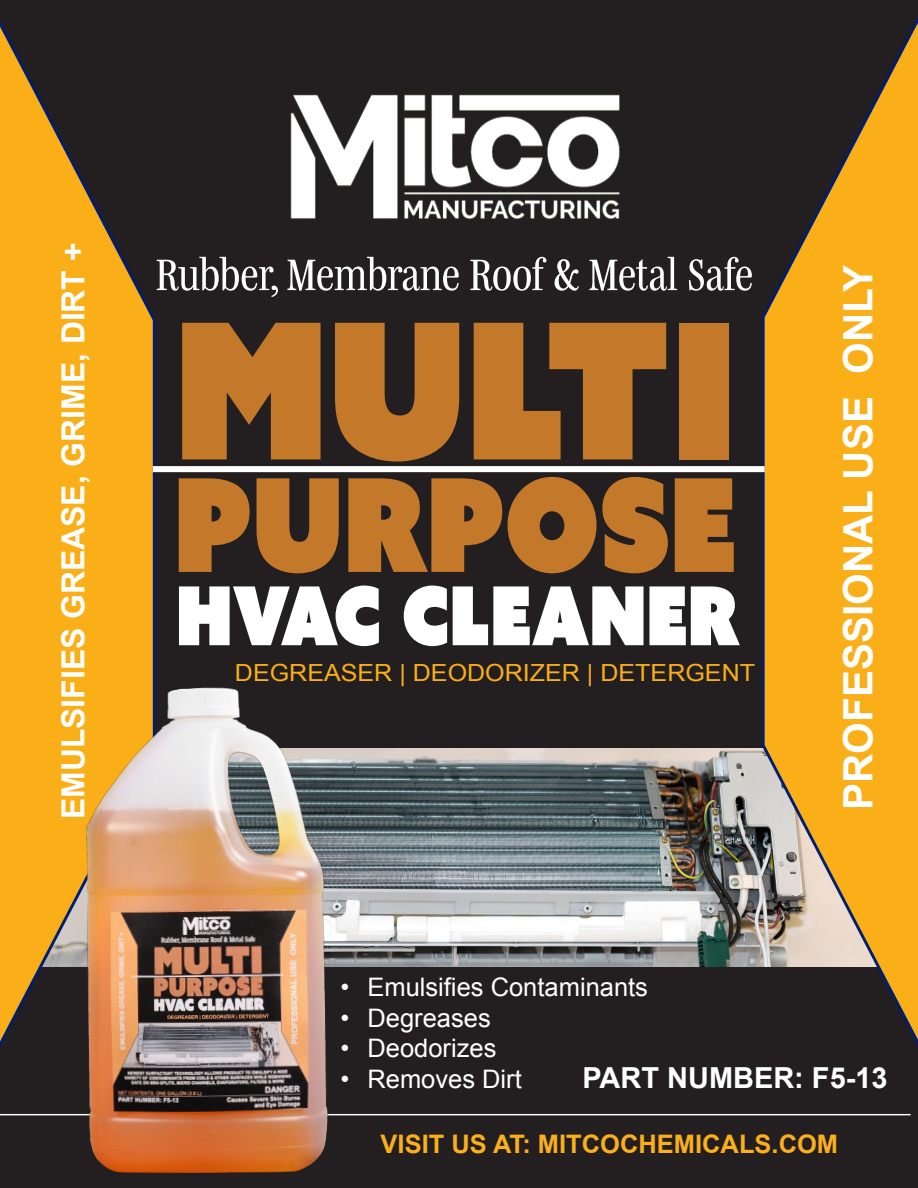
<style>
.page{position:relative;width:918px;height:1188px;background:#231f20}
.page>*{position:absolute;margin:0;border:0;box-sizing:border-box;transform-origin:0 0}
.t1{font:188.85px "Azo Sans Uber";color:#c47829;scale:.88 1}
.t2{font:129.3px "Azo Sans Uber";color:#c47829;scale:.85 1}
.t3{font:81.15px "Azo Sans Uber";color:#fff;scale:.84 1}
.t4{font:45px "Mencken Std Narrow";color:#fff;scale:1.14 1}
.zcaution{font:700 40.5px "Arial";color:#fff}
.zcaution-2{font:700 31.8px "Arial";color:#fff}
.t5{font:700 28.95px "Arial";color:#fff}
.t6{font:25.5px "Arial";color:#fff}
.t7{font:700 25.5px "Arial";color:#fbaf1b}
.t8{font:23.55px "Arial";color:#faae18;scale:1.06 1}
</style>
<div class="page">
<img style="left:372px;top:748px;width:388px;height:219px">
<svg style="left:0;top:21px;width:157px;height:1027px"></svg>
<svg style="left:760px;top:17px;width:158px;height:1029px"></svg>
<div style="left:153px;top:466px;width:612px;height:6px;background:#fff"></div>
<hr style="left:0;top:1114px;width:911px;height:1px;background:#fff">
<img style="left:290px;top:94px;width:330px;height:125px">
<img style="left:14px;top:633px;width:358px;height:541px">
<p class="zcaution-2" style="left:52px;top:819px;width:578px;rotate:-90deg">EMULSIFIES GREASE, GRIME, DIRT +</p>
<p class="t4" style="left:156px;top:249px;width:525px">Rubber, Membrane Roof &amp; Metal Safe</p>
<p class="t1" style="left:175px;top:265px;width:639px">MULTI</p>
<p class="t2" style="left:174px;top:439px;width:664px">PURPOSE</p>
<p class="t3" style="left:176px;top:562px;width:672px">HVAC CLEANER</p>
<p class="t8" style="left:235px;top:657px;width:492px">DEGREASER | DEODORIZER | DETERGENT</p>
<p class="zcaution" style="left:832px;top:810px;width:547px;rotate:-90deg">PROFESSIONAL USE ONLY</p>
<p class="t6" style="left:340px;top:970px;width:309px">• Emulsifies Contaminants</p>
<p class="t6" style="left:340px;top:1001px;width:152px">• Degreases</p>
<p class="t6" style="left:340px;top:1032px;width:157px">• Deodorizes</p>
<p class="t6" style="left:340px;top:1062px;width:183px">• Removes Dirt</p>
<p class="t5" style="left:582px;top:1058px;width:307px">PART NUMBER: F5-13</p>
<p class="t7" style="left:381px;top:1127px;width:459px">VISIT US AT: MITCOCHEMICALS.COM</p>
</div>
